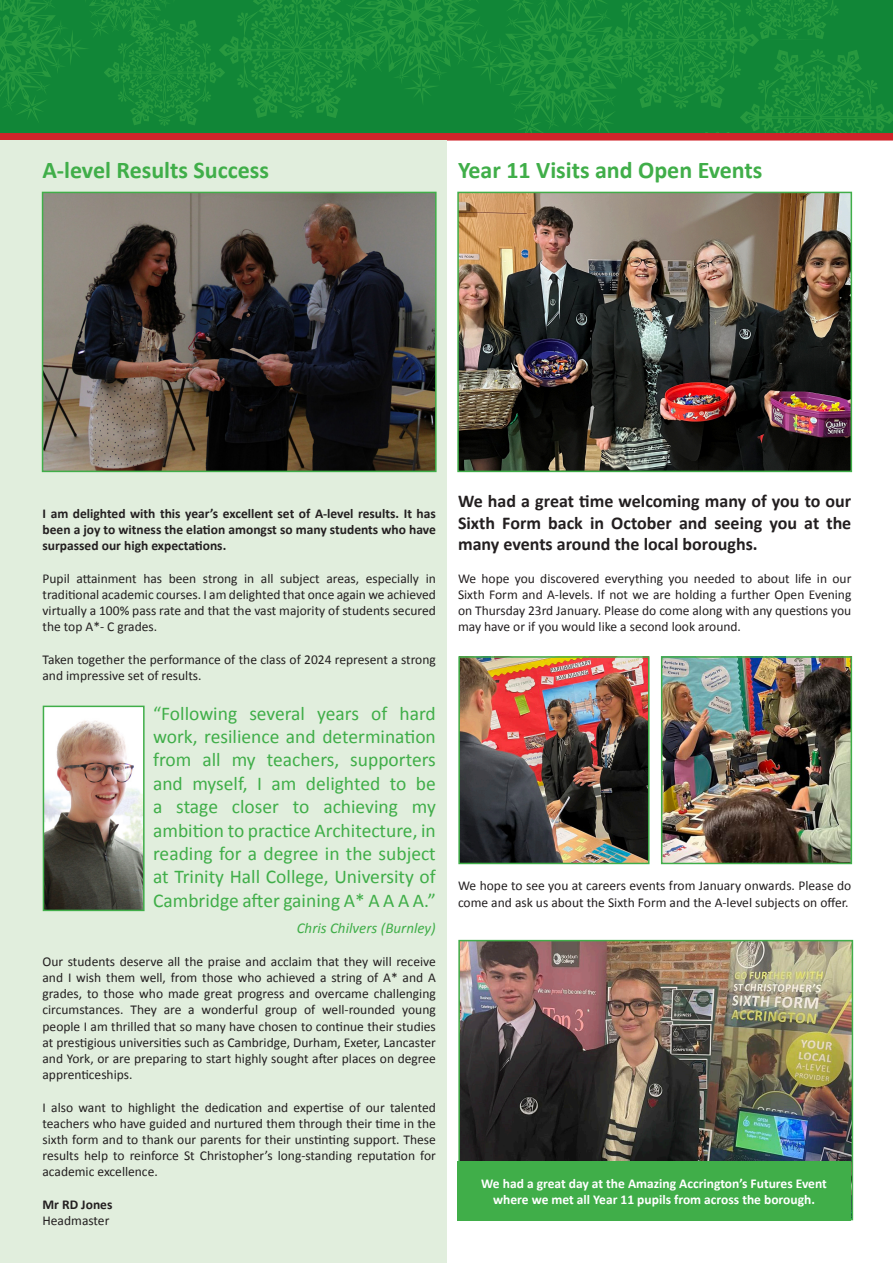
<style>
.page{position:relative;width:893px;height:1263px;background:#fff}
.page>*{position:absolute;margin:0;border:0;box-sizing:border-box;transform-origin:0 0}
.t1{font:700 24px "Calibri";color:#40ae49}
.t2{font:19.5px/23.4px "Calibri";color:#40ae49;text-align:justify}
.t3{font:700 18px/21.6px "Calibri";color:#231f20;text-align:justify}
.t4{font:italic 15px "Calibri";color:#40ae49}
.t5{font:13.5px/16.2px "Calibri";color:#231f20;text-align:justify}
.t6{font:700 13.5px/16.2px "Calibri";color:#231f20;text-align:justify}
.t7{font:700 13.5px/16.2px "Calibri";color:#fff;text-align:center}
</style>
<div class="page">
<svg style="left:0;top:0;width:893px;height:141px;background:#218639"></svg>
<div style="left:0;top:141px;width:447px;height:1122px;background:#e1eedd"></div>
<img style="left:45px;top:195px;width:389px;height:274px">
<div style="left:42px;top:192px;width:395px;height:280px;border:2px solid #40ae49"></div>
<img style="left:460px;top:195px;width:389px;height:274px">
<div style="left:457px;top:192px;width:395px;height:280px;border:2px solid #40ae49"></div>
<img style="left:461px;top:659px;width:185px;height:202px">
<div style="left:458px;top:656px;width:191px;height:208px;border:2px solid #40ae49"></div>
<img style="left:664px;top:659px;width:185px;height:202px">
<div style="left:661px;top:656px;width:191px;height:208px;border:2px solid #40ae49"></div>
<img style="left:461px;top:943px;width:389px;height:218px">
<div style="left:458px;top:940px;width:395px;height:280px;border:2px solid #40ae49"></div>
<div style="left:457px;top:1161px;width:394px;height:59px;background:#40ae49"></div>
<img style="left:46px;top:709px;width:96px;height:199px">
<div style="left:43px;top:706px;width:102px;height:205px;border:2px solid #40ae49"></div>
<h1 class="t1" style="left:43px;top:153px;width:228px">A-level Results Success</h1>
<h1 class="t1" style="left:458px;top:153px;width:306px">Year 11 Visits and Open Events</h1>
<p class="t6" style="left:43px;top:505px;width:395px">I am delighted with this year’s excellent set of A-level results. It has been a joy to witness the elation amongst so many students who have surpassed our high expectations.</p>
<p class="t5" style="left:43px;top:570px;width:395px">Pupil attainment has been strong in all subject areas, especially in traditional academic courses. I am delighted that once again we achieved virtually a 100% pass rate and that the vast majority of students secured the top A*- C grades.</p>
<p class="t5" style="left:43px;top:651px;width:395px">Taken together the performance of the class of 2024 represent a strong and impressive set of results.</p>
<p class="t2" style="left:153px;top:701px;width:284px">“Following several years of hard work, resilience and determination from all my teachers, supporters and myself, I am delighted to be a stage closer to achieving my ambition to practice Architecture, in reading for a degree in the subject at Trinity Hall College, University of Cambridge after gaining A* A A A A.”</p>
<p class="t4" style="left:297px;top:918px;width:141px">Chris Chilvers (Burnley)</p>
<p class="t5" style="left:43px;top:953px;width:395px">Our students deserve all the praise and acclaim that they will receive and I wish them well, from those who achieved a string of A* and A grades, to those who made great progress and overcame challenging circumstances. They are a wonderful group of well-rounded young people I am thrilled that so many have chosen to continue their studies at prestigious universities such as Cambridge, Durham, Exeter, Lancaster and York, or are preparing to start highly sought after places on degree apprenticeships.</p>
<p class="t5" style="left:43px;top:1098px;width:395px">I also want to highlight the dedication and expertise of our talented teachers who have guided and nurtured them through their time in the sixth form and to thank our parents for their unstinting support. These results help to reinforce St Christopher’s long-standing reputation for academic excellence.</p>
<p class="t6" style="left:43px;top:1196px;width:71px">Mr RD Jones</p>
<p class="t5" style="left:43px;top:1212px;width:68px">Headmaster</p>
<h3 class="t3" style="left:458px;top:490px;width:395px">We had a great time welcoming many of you to our Sixth Form back in October and seeing you at the many events around the local boroughs.</h3>
<p class="t5" style="left:458px;top:570px;width:395px">We hope you discovered everything you needed to about life in our Sixth Form and A-levels. If not we are holding a further Open Evening on Thursday 23rd January. Please do come along with any questions you may have or if you would like a second look around.</p>
<p class="t5" style="left:458px;top:877px;width:395px">We hope to see you at careers events from January onwards. Please do come and ask us about the Sixth Form and the A-level subjects on offer.</p>
<p class="t7" style="left:481px;top:1174px;width:347px">We had a great day at the Amazing Accrington’s Futures Event where we met all Year 11 pupils from across the borough.</p>
</div>
